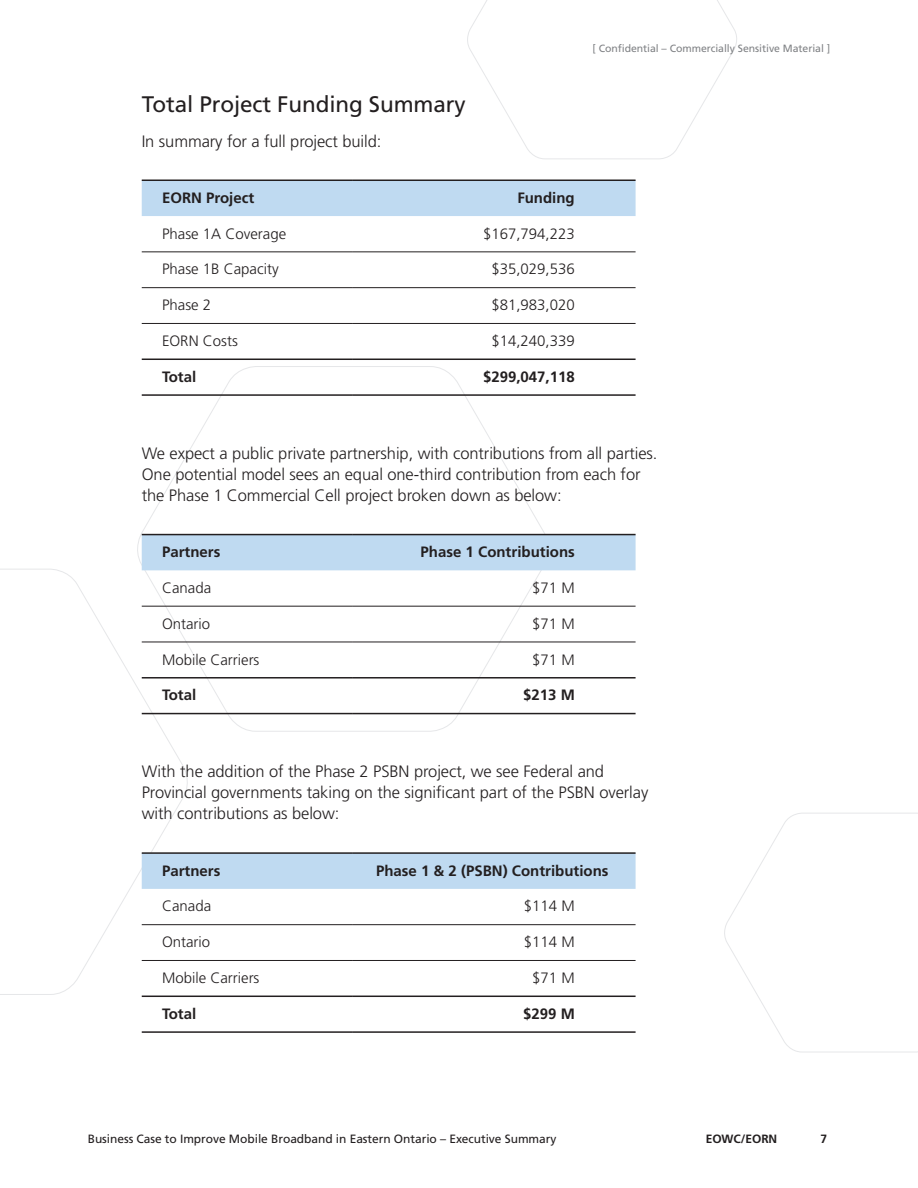
<style>
.page{position:relative;width:918px;height:1188px;background:#fff}
.page>*{position:absolute;margin:0;border:0;box-sizing:border-box;transform-origin:0 0}
.t1{font:22.5px "Frutiger";letter-spacing:-.005em;color:#231f20}
.t2{font:300 16.5px/21px "Frutiger";letter-spacing:-.005em;color:#231f20}
.t3{font:300 15px "Frutiger";color:#231f20}
.t4{font:700 15px "Frutiger";color:#231f20}
.t5{font:12px "Frutiger";letter-spacing:-.005em;color:#231f20}
.t6{font:700 12px "Frutiger";letter-spacing:-.005em;color:#231f20}
.t7{font:10.5px "Frutiger";letter-spacing:-.005em;color:#808285}
</style>
<div class="page">
<svg style="left:137px;top:366px;width:417px;height:366px"></svg>
<svg style="left:724px;top:813px;width:194px;height:240px"></svg>
<svg style="left:467px;top:0;width:270px;height:159px"></svg>
<svg style="left:0;top:568px;width:192px;height:427px"></svg>
<div style="left:142px;top:181px;width:494px;height:35px;background:#bfdaf1"></div>
<hr style="left:142px;top:251px;width:210px;height:1px;background:#231f20">
<hr style="left:352px;top:251px;width:284px;height:1px;background:#231f20">
<hr style="left:142px;top:323px;width:210px;height:1px;background:#231f20">
<hr style="left:352px;top:323px;width:284px;height:1px;background:#231f20">
<hr style="left:142px;top:287px;width:210px;height:1px;background:#231f20">
<hr style="left:352px;top:287px;width:284px;height:1px;background:#231f20">
<hr style="left:142px;top:180px;width:210px;height:1px;background:#231f20">
<hr style="left:352px;top:180px;width:284px;height:1px;background:#231f20">
<hr style="left:142px;top:359px;width:210px;height:1px;background:#231f20">
<hr style="left:352px;top:359px;width:284px;height:1px;background:#231f20">
<hr style="left:142px;top:394px;width:210px;height:2px;background:#231f20">
<hr style="left:352px;top:394px;width:284px;height:2px;background:#231f20">
<div style="left:142px;top:535px;width:494px;height:35px;background:#bfdaf1"></div>
<hr style="left:142px;top:606px;width:210px;height:1px;background:#231f20">
<hr style="left:352px;top:606px;width:284px;height:1px;background:#231f20">
<hr style="left:142px;top:642px;width:210px;height:1px;background:#231f20">
<hr style="left:352px;top:642px;width:284px;height:1px;background:#231f20">
<hr style="left:142px;top:534px;width:210px;height:1px;background:#231f20">
<hr style="left:352px;top:534px;width:284px;height:1px;background:#231f20">
<hr style="left:142px;top:677px;width:210px;height:2px;background:#231f20">
<hr style="left:352px;top:677px;width:284px;height:2px;background:#231f20">
<hr style="left:142px;top:713px;width:210px;height:1px;background:#231f20">
<hr style="left:352px;top:713px;width:284px;height:1px;background:#231f20">
<div style="left:142px;top:854px;width:494px;height:35px;background:#bfdaf1"></div>
<hr style="left:142px;top:924px;width:210px;height:1px;background:#231f20">
<hr style="left:352px;top:924px;width:284px;height:1px;background:#231f20">
<hr style="left:142px;top:960px;width:210px;height:1px;background:#231f20">
<hr style="left:352px;top:960px;width:284px;height:1px;background:#231f20">
<hr style="left:142px;top:852px;width:210px;height:2px;background:#231f20">
<hr style="left:352px;top:852px;width:284px;height:2px;background:#231f20">
<hr style="left:142px;top:996px;width:210px;height:1px;background:#231f20">
<hr style="left:352px;top:996px;width:284px;height:1px;background:#231f20">
<hr style="left:142px;top:1031px;width:210px;height:2px;background:#231f20">
<hr style="left:352px;top:1031px;width:284px;height:2px;background:#231f20">
<h1 class="t1" style="left:142px;top:91px;width:325px">Total Project Funding Summary</h1>
<p class="t2" style="left:142px;top:130px;width:241px">In summary for a full project build:</p>
<p class="t4" style="left:162px;top:189px;width:94px">EORN Project</p>
<p class="t4" style="left:517px;top:189px;width:59px">Funding</p>
<p class="t3" style="left:162px;top:225px;width:126px">Phase 1A Coverage</p>
<p class="t3" style="left:483px;top:225px;width:93px">$167,794,223</p>
<p class="t3" style="left:162px;top:261px;width:118px">Phase 1B Capacity</p>
<p class="t3" style="left:491px;top:261px;width:85px">$35,029,536</p>
<p class="t3" style="left:162px;top:297px;width:51px">Phase 2</p>
<p class="t3" style="left:491px;top:297px;width:85px">$81,983,020</p>
<p class="t3" style="left:162px;top:332px;width:77px">EORN Costs</p>
<p class="t3" style="left:491px;top:332px;width:85px">$14,240,339</p>
<p class="t4" style="left:162px;top:368px;width:36px">Total</p>
<p class="t4" style="left:483px;top:368px;width:93px">$299,047,118</p>
<p class="t7" style="left:592px;top:42px;width:239px">[ Confidential – Commercially Sensitive Material ]</p>
<p class="t2" style="left:142px;top:443px;width:517px">We expect a public private partnership, with contributions from all parties.<br>One potential model sees an equal one-third contribution from each for the Phase 1 Commercial Cell project broken down as below:</p>
<p class="t4" style="left:162px;top:543px;width:60px">Partners</p>
<p class="t4" style="left:421px;top:543px;width:156px">Phase 1 Contributions</p>
<p class="t3" style="left:162px;top:579px;width:51px">Canada</p>
<p class="t3" style="left:532px;top:579px;width:44px">$71 M</p>
<p class="t3" style="left:162px;top:615px;width:50px">Ontario</p>
<p class="t3" style="left:532px;top:615px;width:44px">$71 M</p>
<p class="t3" style="left:162px;top:651px;width:99px">Mobile Carriers</p>
<p class="t3" style="left:532px;top:651px;width:44px">$71 M</p>
<p class="t4" style="left:162px;top:686px;width:36px">Total</p>
<p class="t4" style="left:523px;top:686px;width:53px">$213 M</p>
<p class="t2" style="left:142px;top:761px;width:508px">With the addition of the Phase 2 PSBN project, we see Federal and<br>Provincial governments taking on the significant part of the PSBN overlay with contributions as below:</p>
<p class="t4" style="left:162px;top:862px;width:60px">Partners</p>
<p class="t4" style="left:376px;top:862px;width:234px">Phase 1 &amp; 2 (PSBN) Contributions</p>
<p class="t3" style="left:162px;top:898px;width:51px">Canada</p>
<p class="t3" style="left:524px;top:898px;width:52px">$114 M</p>
<p class="t3" style="left:162px;top:934px;width:50px">Ontario</p>
<p class="t3" style="left:524px;top:934px;width:52px">$114 M</p>
<p class="t3" style="left:162px;top:969px;width:99px">Mobile Carriers</p>
<p class="t3" style="left:532px;top:969px;width:44px">$71 M</p>
<p class="t4" style="left:162px;top:1005px;width:36px">Total</p>
<p class="t4" style="left:523px;top:1005px;width:53px">$299 M</p>
<p class="t5" style="left:88px;top:1132px;width:470px">Business Case to Improve Mobile Broadband in Eastern Ontario – Executive Summary</p>
<p class="t6" style="left:706px;top:1132px;width:73px">EOWC/EORN</p>
<p class="t6" style="left:821px;top:1132px;width:8px">7</p>
</div>
